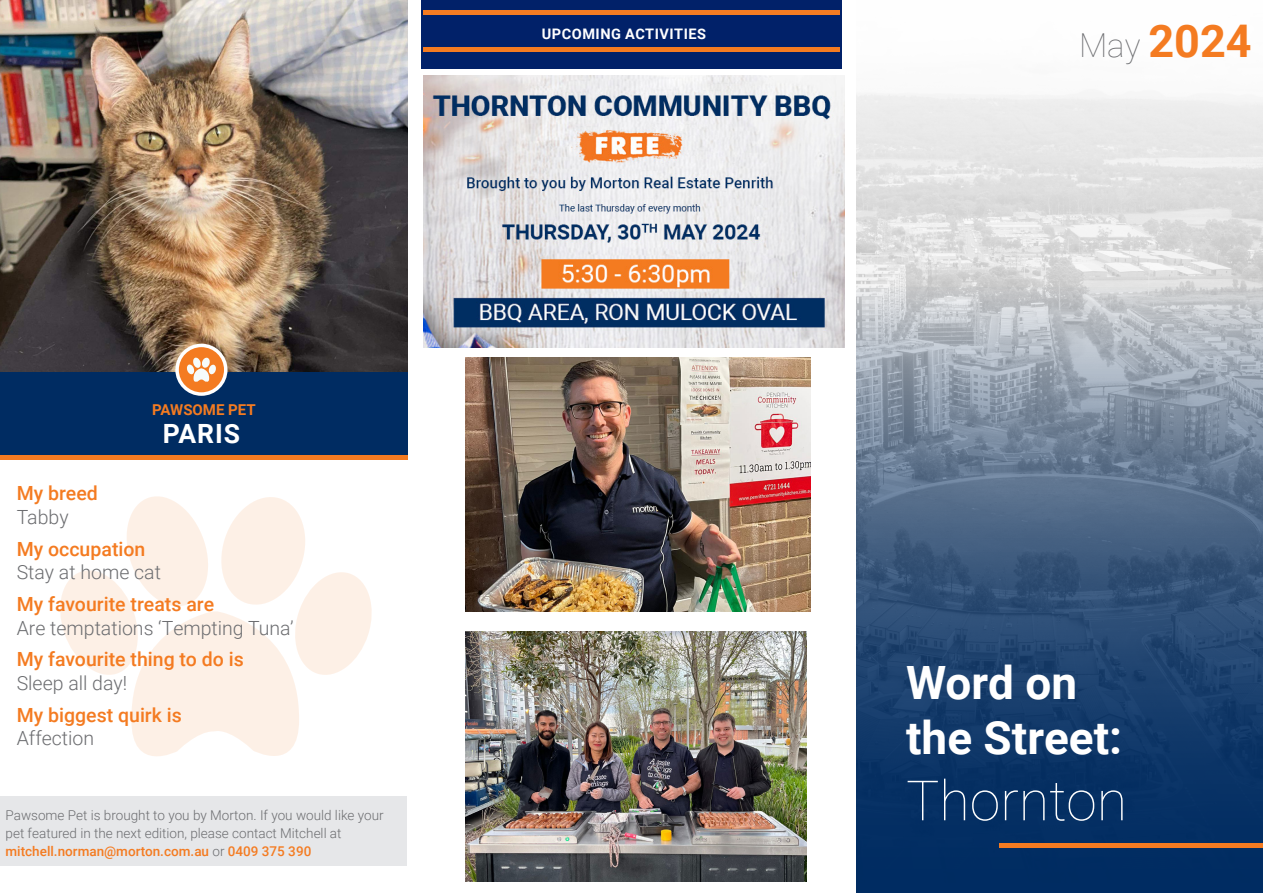
<style>
.page{position:relative;width:1263px;height:893px;background:#fff}
.page>*{position:absolute;margin:0;border:0;box-sizing:border-box;transform-origin:0 0}
.t1{font:100 55.5px "Roboto";color:#fff}
.t2{font:700 45.9px "Roboto";color:#fff}
.t3{font:700 45px "Roboto";color:#f47b21}
.t4{font:700 26.55px "Roboto";letter-spacing:.035em;color:#fff}
.t5{font:500 19.5px "Roboto";color:#f47b21}
.t6{font:300 19.5px "Roboto";color:#6c6d70}
.t7{font:700 15px "Roboto";color:#f47b21}
.t8{font:700 14.55px "Roboto";letter-spacing:.035em;color:#fff}
.t9{font:300 13.5px/18px "Roboto";color:#6c6d70}
.t10{font:500 13.5px "Roboto";color:#f47b21}
.s1{font-weight:300;color:#6c6d70}
.s2{font-weight:100;font-size:33px;color:#6c6d70}
</style>
<div class="page">
<svg style="left:60px;top:496px;width:312px;height:260px"></svg>
<div style="left:421px;top:0;width:421px;height:68px;background:#012169"></div>
<img style="left:856px;top:94px;width:407px;height:193px">
<img style="left:0;top:0;width:407px;height:372px">
<div style="left:0;top:372px;width:407px;height:83px;background:#002c62"></div>
<div style="left:0;top:455px;width:407px;height:5px;background:#f47b21"></div>
<svg style="left:177px;top:345px;width:49px;height:49px"></svg>
<div style="left:175px;top:344px;width:52px;height:52px;border:3px solid #fff;border-radius:50%"></div>
<svg style="left:186px;top:357px;width:30px;height:27px"></svg>
<hr style="left:423px;top:11px;width:417px;height:4px;background:#f47b21">
<div style="left:423px;top:47px;width:417px;height:5px;background:#f47b21"></div>
<svg style="left:856px;top:287px;width:407px;height:606px;background:#466284"></svg>
<hr style="left:999px;top:844px;width:264px;height:4px;background:#f47b21">
<div style="left:0;top:796px;width:406px;height:69px;background:#e6e7e9"></div>
<img style="left:423px;top:75px;width:421px;height:272px">
<img style="left:466px;top:631px;width:340px;height:251px">
<img style="left:466px;top:358px;width:344px;height:253px">
<p class="t7" style="left:152px;top:399px;width:105px">PAWSOME PET</p>
<p class="t4" style="left:163px;top:415px;width:79px">PARIS</p>
<p class="t5" style="left:17px;top:480px;width:83px">My breed</p>
<p class="t6" style="left:17px;top:503px;width:53px">Tabby</p>
<p class="t5" style="left:17px;top:535px;width:130px">My occupation</p>
<p class="t6" style="left:17px;top:559px;width:146px">Stay at home cat</p>
<p class="t5" style="left:17px;top:590px;width:199px">My favourite treats are</p>
<p class="t6" style="left:17px;top:614px;width:278px">Are temptations ‘Tempting Tuna’</p>
<p class="t5" style="left:17px;top:646px;width:228px">My favourite thing to do is</p>
<p class="t6" style="left:17px;top:669px;width:112px">Sleep all day!</p>
<p class="t5" style="left:17px;top:701px;width:167px">My biggest quirk is</p>
<p class="t6" style="left:17px;top:724px;width:79px">Affection</p>
<p class="t9" style="left:6px;top:805px;width:380px">Pawsome Pet is brought to you by Morton. If you would like your pet featured in the next edition, please contact Mitchell at</p>
<p class="t10" style="left:6px;top:841px;width:307px">mitchell.norman@morton.com.au <span class="s1">or</span> 0409 375 390</p>
<p class="t8" style="left:542px;top:24px;width:166px">UPCOMING ACTIVITIES</p>
<p class="t3" style="left:1079px;top:10px;width:174px"><span class="s2">May</span> 2024</p>
<p class="t2" style="left:906px;top:650px;width:173px">Word on</p>
<p class="t2" style="left:906px;top:705px;width:218px">the Street:</p>
<p class="t1" style="left:906px;top:762px;width:222px">Thornton</p>
</div>
